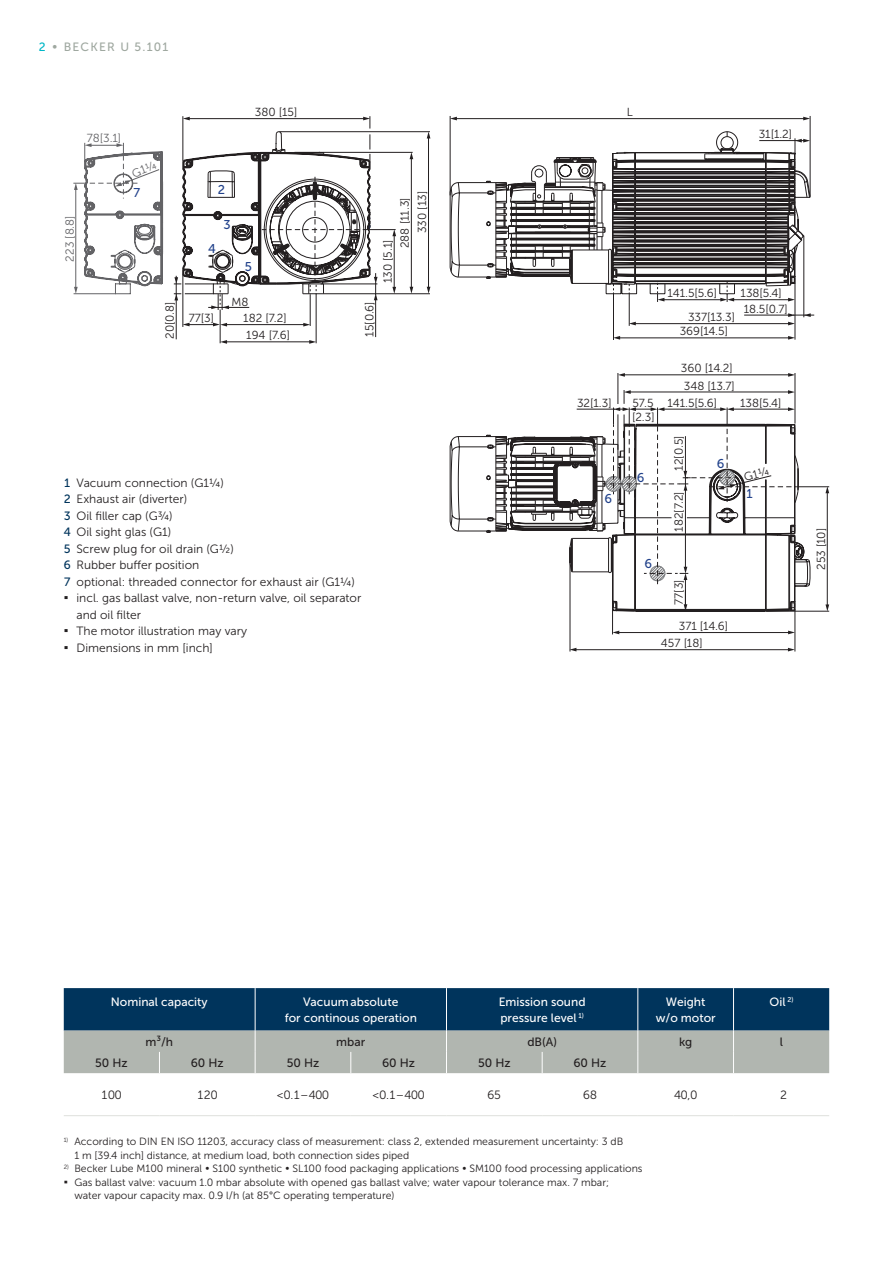
<style>
.page{position:relative;width:893px;height:1263px;background:#fff}
.page>*{position:absolute;margin:0;border:0;box-sizing:border-box;transform-origin:0 0}
.t1{font:700 13.5px/16.5px "Verdana";color:#231f20}
.t2{font:12.75px "Museo Sans 500";color:#22428b}
.t3{font:12px/16.5px "Museo Sans 300";color:#231f20}
.t4{font:12px/16.5px "Museo Sans 500";color:#fff;text-align:center}
.t5{font:12px "Museo Sans 500";color:#231f20}
.t6{font:12px "Museo Sans 500";letter-spacing:.1em;color:#9fa8a0}
.t7{font:12px/16.5px "Museo Sans 500";color:#00345c;text-align:justify}
.t8{font:700 12px "Verdana";color:#231f20}
.t9{font:11.7px/17.1px "Museo Sans 300";color:#231f20}
.t10{font:11.7px "Museo Sans 300";color:#636366}
.t11{font:10.5px/13.5px "Museo Sans 300";color:#231f20}
.t12{font:6.15px "Museo Sans 300";color:#231f20}
.s1{color:#00b7c7}
</style>
<div class="page">
<svg style="left:188px;top:158px;width:546px;height:232px"></svg>
<hr style="left:375px;top:299px;width:1px;height:38px;background:#231f20">
<hr style="left:450px;top:116px;width:1px;height:79px;background:#231f20">
<hr style="left:810px;top:116px;width:1px;height:81px;background:#231f20">
<hr style="left:456px;top:118px;width:348px;height:1px;background:#231f20">
<svg style="left:450px;top:117px;width:7px;height:3px"></svg>
<svg style="left:803px;top:117px;width:7px;height:3px"></svg>
<hr style="left:744px;top:315px;width:45px;height:1px;background:#231f20">
<hr style="left:795px;top:373px;width:1px;height:51px;background:#231f20">
<hr style="left:624px;top:374px;width:165px;height:1px;background:#231f20">
<svg style="left:788px;top:373px;width:7px;height:4px"></svg>
<svg style="left:619px;top:373px;width:6px;height:4px"></svg>
<hr style="left:310px;top:294px;width:1px;height:32px;background:#231f20">
<hr style="left:226px;top:324px;width:79px;height:1px;background:#231f20">
<svg style="left:303px;top:323px;width:7px;height:3px"></svg>
<hr style="left:220px;top:309px;width:1px;height:34px;background:#231f20">
<hr style="left:316px;top:294px;width:1px;height:49px;background:#231f20">
<hr style="left:226px;top:341px;width:84px;height:1px;background:#231f20">
<svg style="left:309px;top:340px;width:7px;height:4px"></svg>
<svg style="left:220px;top:340px;width:7px;height:4px"></svg>
<hr style="left:323px;top:293px;width:107px;height:1px;background:#231f20">
<hr style="left:279px;top:131px;width:151px;height:1px;background:#231f20">
<hr style="left:428px;top:137px;width:1px;height:151px;background:#231f20">
<svg style="left:427px;top:132px;width:3px;height:6px"></svg>
<svg style="left:427px;top:287px;width:3px;height:7px"></svg>
<hr style="left:319px;top:152px;width:94px;height:1px;background:#231f20">
<hr style="left:411px;top:158px;width:1px;height:130px;background:#231f20">
<svg style="left:410px;top:152px;width:3px;height:7px"></svg>
<svg style="left:410px;top:287px;width:3px;height:7px"></svg>
<hr style="left:183px;top:274px;width:1px;height:53px;background:#231f20">
<svg style="left:183px;top:323px;width:44px;height:3px"></svg>
<hr style="left:176px;top:299px;width:1px;height:40px;background:#231f20">
<hr style="left:795px;top:609px;width:1px;height:42px;background:#231f20">
<hr style="left:570px;top:563px;width:1px;height:88px;background:#231f20">
<hr style="left:575px;top:649px;width:214px;height:1px;background:#231f20">
<svg style="left:570px;top:648px;width:6px;height:3px"></svg>
<svg style="left:788px;top:648px;width:7px;height:3px"></svg>
<hr style="left:797px;top:486px;width:32px;height:1px;background:#231f20">
<hr style="left:766px;top:611px;width:63px;height:1px;background:#231f20">
<hr style="left:827px;top:492px;width:1px;height:114px;background:#231f20">
<svg style="left:825px;top:486px;width:4px;height:7px"></svg>
<svg style="left:825px;top:604px;width:4px;height:7px"></svg>
<hr style="left:635px;top:323px;width:154px;height:1px;background:#231f20">
<svg style="left:630px;top:322px;width:6px;height:3px"></svg>
<svg style="left:788px;top:313px;width:26px;height:12px"></svg>
<hr style="left:795px;top:283px;width:1px;height:57px;background:#231f20">
<hr style="left:803px;top:236px;width:1px;height:81px;background:#231f20">
<hr style="left:629px;top:294px;width:1px;height:32px;background:#231f20">
<hr style="left:619px;top:338px;width:170px;height:1px;background:#231f20">
<svg style="left:614px;top:336px;width:6px;height:4px"></svg>
<svg style="left:788px;top:336px;width:7px;height:4px"></svg>
<hr style="left:613px;top:294px;width:1px;height:46px;background:#231f20">
<hr style="left:618px;top:373px;width:1px;height:31px;background:#231f20">
<svg style="left:174px;top:116px;width:222px;height:194px"></svg>
<svg style="left:450px;top:132px;width:361px;height:170px"></svg>
<hr style="left:64px;top:1115px;width:95px;height:1px;background:#dee0dc">
<hr style="left:159px;top:1115px;width:96px;height:1px;background:#dee0dc">
<hr style="left:255px;top:1115px;width:96px;height:1px;background:#dee0dc">
<hr style="left:351px;top:1115px;width:95px;height:1px;background:#dee0dc">
<hr style="left:446px;top:1115px;width:96px;height:1px;background:#dee0dc">
<hr style="left:542px;top:1115px;width:96px;height:1px;background:#dee0dc">
<hr style="left:638px;top:1115px;width:95px;height:1px;background:#dee0dc">
<hr style="left:733px;top:1115px;width:96px;height:1px;background:#dee0dc">
<svg style="left:64px;top:988px;width:765px;height:85px;background:#5a7687"></svg>
<svg style="left:73px;top:143px;width:90px;height:151px"></svg>
<svg style="left:449px;top:390px;width:361px;height:244px"></svg>
<p class="t6" style="left:39px;top:40px;width:131px"><span class="s1">2</span> • BECKER U 5.101</p>
<p class="t10" style="left:87px;top:132px;width:36px">78[3.1]</p>
<p class="t10" style="left:63px;top:262px;width:48px;rotate:-90deg">223 [8.8]</p>
<p class="t2" style="left:134px;top:185px;width:8px">7</p>
<p class="t9" style="left:255px;top:104px;width:44px">380 [15]</p>
<p class="t9" style="left:161px;top:339px;width:39px;rotate:-90deg">20[0.8]</p>
<p class="t2" style="left:218px;top:183px;width:9px">2</p>
<p class="t2" style="left:208px;top:241px;width:9px">4</p>
<p class="t2" style="left:223px;top:218px;width:9px">3</p>
<p class="t2" style="left:245px;top:259px;width:9px">5</p>
<p class="t9" style="left:189px;top:310px;width:27px">77[3]</p>
<p class="t9" style="left:243px;top:294px;width:45px;line-height:16.2px;text-indent:-12px">M8<br>182 [7.2]</p>
<p class="t9" style="left:246px;top:327px;width:45px">194 [7.6]</p>
<p class="t9" style="left:361px;top:337px;width:37px;rotate:-90deg">15[0.6]</p>
<p class="t9" style="left:396px;top:248px;width:52px;rotate:-90deg">288 [11.3]</p>
<p class="t9" style="left:413px;top:233px;width:44px;rotate:-90deg">330 [13]</p>
<p class="t9" style="left:379px;top:283px;width:45px;rotate:-90deg">130 [5.1]</p>
<p class="t3" style="left:77px;top:474px;width:286px">Vacuum connection (G1¼)<br>Exhaust air (diverter)<br>Oil filler cap (G¾)<br>Oil sight glas (G1)<br>Screw plug for oil drain (G½)<br>Rubber buffer position<br>optional: threaded connector for exhaust air (G1¼) incl. gas ballast valve, non-return valve, oil separator and oil filter<br>The motor illustration may vary<br>Dimensions in mm [inch]</p>
<p class="t7" style="left:64px;top:474px;width:8px">1<br>2<br>3<br>4<br>5<br>6<br>7</p>
<p class="t1" style="left:64px;top:588px;width:6px">▪</p>
<p class="t1" style="left:64px;top:621px;width:6px">▪ ▪</p>
<p class="t9" style="left:627px;top:104px;width:8px">L</p>
<p class="t9" style="left:759px;top:126px;width:35px">31[1.2]</p>
<p class="t9" style="left:668px;top:285px;width:51px">141.5[5.6]</p>
<p class="t9" style="left:741px;top:285px;width:43px">138[5.4]</p>
<p class="t9" style="left:680px;top:310px;width:57px;line-height:14.2px;text-indent:8px">337[13.3]<br>369[14.5]</p>
<p class="t9" style="left:744px;top:300px;width:46px">18.5[0.7]</p>
<p class="t9" style="left:577px;top:394px;width:36px">32[1.3]</p>
<p class="t9" style="left:632px;top:394px;width:23px">57.5</p>
<p class="t9" style="left:632px;top:408px;width:24px">[2.3]</p>
<p class="t2" style="left:605px;top:491px;width:9px">6</p>
<p class="t2" style="left:637px;top:470px;width:9px">6</p>
<p class="t2" style="left:644px;top:557px;width:9px">6</p>
<p class="t9" style="left:681px;top:360px;width:55px">360 [14.2]<br>348 [13.7]</p>
<p class="t9" style="left:668px;top:394px;width:51px">141.5[5.6]</p>
<p class="t9" style="left:670px;top:471px;width:37px;rotate:-90deg">12[0.5]</p>
<p class="t9" style="left:670px;top:532px;width:42px;rotate:-90deg">182[7.2]</p>
<p class="t2" style="left:717px;top:457px;width:9px">6</p>
<p class="t9" style="left:740px;top:394px;width:43px">138[5.4]</p>
<p class="t2" style="left:746px;top:486px;width:8px">1</p>
<p class="t9" style="left:670px;top:605px;width:27px;rotate:-90deg">77[3]</p>
<p class="t9" style="left:661px;top:618px;width:69px;text-indent:18px">371 [14.6]<br>457 [18]</p>
<p class="t9" style="left:813px;top:570px;width:44px;rotate:-90deg">253 [10]</p>
<p class="t4" style="left:111px;top:993px;width:98px">Nominal capacity</p>
<p class="t4" style="left:285px;top:993px;width:134px">Vacuumabsolute<br>for continous operation</p>
<p class="t4" style="left:499px;top:993px;width:88px;text-align:left">Emission sound pressure level <sup>1)</sup></p>
<p class="t4" style="left:656px;top:993px;width:61px">Weight w/o motor</p>
<p class="t4" style="left:770px;top:993px;width:25px">Oil <sup>2)</sup></p>
<p class="t5" style="left:145px;top:1035px;width:29px">m³/h</p>
<p class="t5" style="left:336px;top:1035px;width:31px">mbar</p>
<p class="t5" style="left:527px;top:1035px;width:31px">dB(A)</p>
<p class="t5" style="left:679px;top:1035px;width:15px">kg</p>
<p class="t5" style="left:780px;top:1035px;width:5px">l</p>
<p class="t5" style="left:95px;top:1056px;width:34px">50 Hz</p>
<p class="t5" style="left:191px;top:1056px;width:35px">60 Hz</p>
<p class="t5" style="left:287px;top:1056px;width:34px">50 Hz</p>
<p class="t5" style="left:382px;top:1056px;width:35px">60 Hz</p>
<p class="t5" style="left:478px;top:1056px;width:34px">50 Hz</p>
<p class="t5" style="left:573px;top:1056px;width:35px">60 Hz</p>
<p class="t3" style="left:101px;top:1086px;width:22px">100</p>
<p class="t3" style="left:197px;top:1086px;width:22px">120</p>
<p class="t3" style="left:277px;top:1086px;width:54px">&lt;0.1–400</p>
<p class="t3" style="left:373px;top:1086px;width:54px">&lt;0.1–400</p>
<p class="t3" style="left:488px;top:1086px;width:15px">65</p>
<p class="t3" style="left:583px;top:1086px;width:15px">68</p>
<p class="t3" style="left:674px;top:1086px;width:25px">40,0</p>
<p class="t3" style="left:780px;top:1086px;width:8px">2</p>
<p class="t12" style="left:64px;top:1136px;width:6px">1)</p>
<p class="t12" style="left:64px;top:1163px;width:7px">2)</p>
<p class="t8" style="left:64px;top:1173px;width:6px">▪</p>
<p class="t11" style="left:74px;top:1135px;width:570px">According to DIN EN ISO 11203, accuracy class of measurement: class 2, extended measurement uncertainty: 3 dB<br>1 m [39.4 inch] distance, at medium load, both connection sides piped<br>Becker Lube M100 mineral • S100 synthetic • SL100 food packaging applications • SM100 food processing applications Gas ballast valve: vacuum 1.0 mbar absolute with opened gas ballast valve; water vapour tolerance max. 7 mbar;<br>water vapour capacity max. 0.9 l/h (at 85°C operating temperature)</p>
</div>
